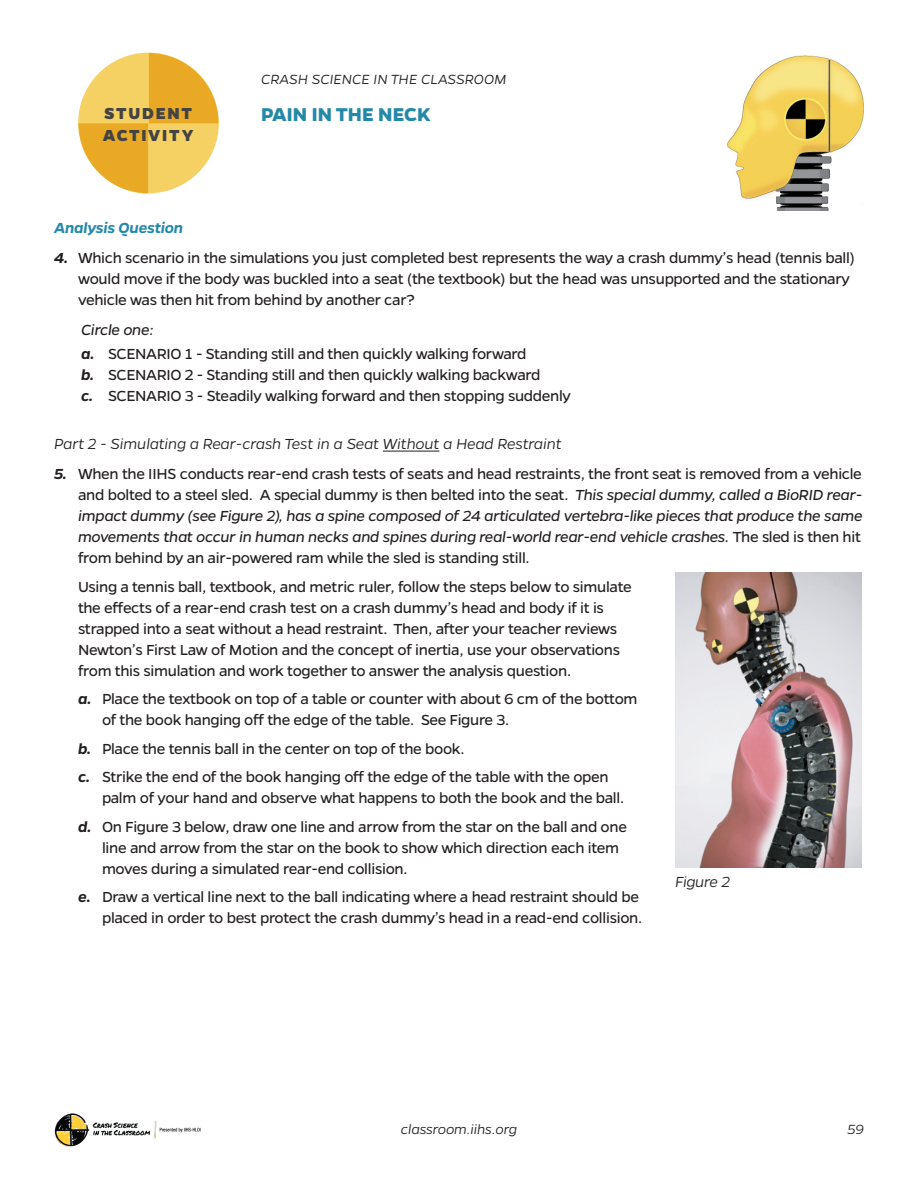
<style>
.page{position:relative;width:918px;height:1188px;background:#fff}
.page>*{position:absolute;margin:0;border:0;box-sizing:border-box;transform-origin:0 0}
.Worksheet_Title_Area{font:700 21px "Gentona";color:#2489a9}
.Section_Box_Paragrap{font:800 18px "Gentona";letter-spacing:.095em;color:#434343}
.t1{font:16.5px/21px "Gentona";letter-spacing:-.02em;color:#231f20}
.Light_Italic_Subhead{font:italic 300 16.5px "Gentona";letter-spacing:-.01em;color:#231f20}
.Bold_Italic_Subheadi{font:italic 600 16.5px "Gentona";letter-spacing:-.01em;color:#2489a9}
.Numbered_Body_Text{font:italic 16.5px "Gentona";letter-spacing:-.02em;color:#231f20}
.Body_Text_-_Book_Wei{font:italic 300 16.5px "Gentona";letter-spacing:-.02em;color:#231f20}
.Worksheet_Title_Area-2{font:italic 300 15px "Gentona";letter-spacing:-.005em;color:#231f20}
.s1{font-weight:600;font-style:italic}
.s2{font-style:italic}
</style>
<div class="page">
<img style="left:54px;top:1113px;width:147px;height:33px">
<svg style="left:79px;top:53px;width:139px;height:141px"></svg>
<img style="left:726px;top:55px;width:138px;height:156px">
<hr style="left:383px;top:451px;width:56px;height:1px;background:#231f20">
<img style="left:675px;top:572px;width:187px;height:295px">
<p class="Worksheet_Title_Area-2" style="left:261px;top:71px;width:247px">CRASH SCIENCE IN THE CLASSROOM</p>
<p class="Section_Box_Paragrap" style="left:104px;top:103px;width:89px">STUDENT</p>
<p class="Worksheet_Title_Area" style="left:261px;top:103px;width:171px">PAIN IN THE NECK</p>
<p class="Section_Box_Paragrap" style="left:103px;top:124px;width:92px">ACTIVITY</p>
<p class="Bold_Italic_Subheadi" style="left:54px;top:219px;width:131px">Analysis Question</p>
<p class="t1" style="left:78px;top:248px;width:778px;text-indent:-24px"><span class="s1">4.</span> Which scenario in the simulations you just completed best represents the way a crash dummy’s head (tennis ball) would move if the body was buckled into a seat (the textbook) but the head was unsupported and the stationary vehicle was then hit from behind by another car?</p>
<p class="Numbered_Body_Text" style="left:81px;top:321px;width:74px">Circle one:</p>
<p class="t1" style="left:81px;top:344px;width:447px"><span class="s1">a.</span> SCENARIO 1 - Standing still and then quickly walking forward</p>
<p class="t1" style="left:81px;top:365px;width:461px"><span class="s1">b.</span> SCENARIO 2 - Standing still and then quickly walking backward</p>
<p class="t1" style="left:81px;top:386px;width:492px"><span class="s1">c.</span> SCENARIO 3 - Steadily walking forward and then stopping suddenly</p>
<p class="Light_Italic_Subhead" style="left:54px;top:435px;width:509px">Part 2 - Simulating a Rear-crash Test in a Seat Without a Head Restraint</p>
<p class="t1" style="left:78px;top:464px;width:786px;text-align:justify;text-indent:-24px"><span class="s1">5.</span> When the IIHS conducts rear-end crash tests of seats and head restraints, the front seat is removed from a vehicle and bolted to a steel sled. A special dummy is then belted into the seat. <span class="s2">This special dummy, called a BioRID rear&shy;impact dummy (see Figure 2), has a spine composed of 24 articulated vertebra-like pieces that produce the same movements that occur in human necks and spines during real-world rear-end vehicle crashes.</span> The sled is then hit from behind by an air-powered ram while the sled is standing still.</p>
<p class="t1" style="left:78px;top:576px;width:555px">Using a tennis ball, textbook, and metric ruler, follow the steps below to simulate the effects of a rear-end crash test on a crash dummy’s head and body if it is strapped into a seat without a head restraint. Then, after your teacher reviews Newton’s First Law of Motion and the concept of inertia, use your observations from this simulation and work together to answer the analysis question.</p>
<p class="t1" style="left:102px;top:689px;width:537px;text-indent:-24px"><span class="s1">a.</span> Place the textbook on top of a table or counter with about 6 cm of the bottom of the book hanging off the edge of the table. See Figure 3.</p>
<p class="t1" style="left:78px;top:738px;width:388px"><span class="s1">b.</span> Place the tennis ball in the center on top of the book.</p>
<p class="t1" style="left:102px;top:767px;width:524px;text-indent:-24px"><span class="s1">c.</span> Strike the end of the book hanging off the edge of the table with the open palm of your hand and observe what happens to both the book and the ball.</p>
<p class="t1" style="left:102px;top:816px;width:527px;text-indent:-24px"><span class="s1">d.</span> On Figure 3 below, draw one line and arrow from the star on the ball and one line and arrow from the star on the book to show which direction each item moves during a simulated rear-end collision.</p>
<p class="t1" style="left:78px;top:887px;width:566px;text-align:right"><span class="s1">e.</span> Draw a vertical line next to the ball indicating where a head restraint should be placed in order to best protect the crash dummy’s head in a read-end collision.</p>
<p class="Body_Text_-_Book_Wei" style="left:675px;top:872px;width:56px">Figure 2</p>
<p class="Worksheet_Title_Area-2" style="left:401px;top:1121px;width:118px">classroom.iihs.org</p>
<p class="Worksheet_Title_Area-2" style="left:848px;top:1121px;width:18px">59</p>
</div>
